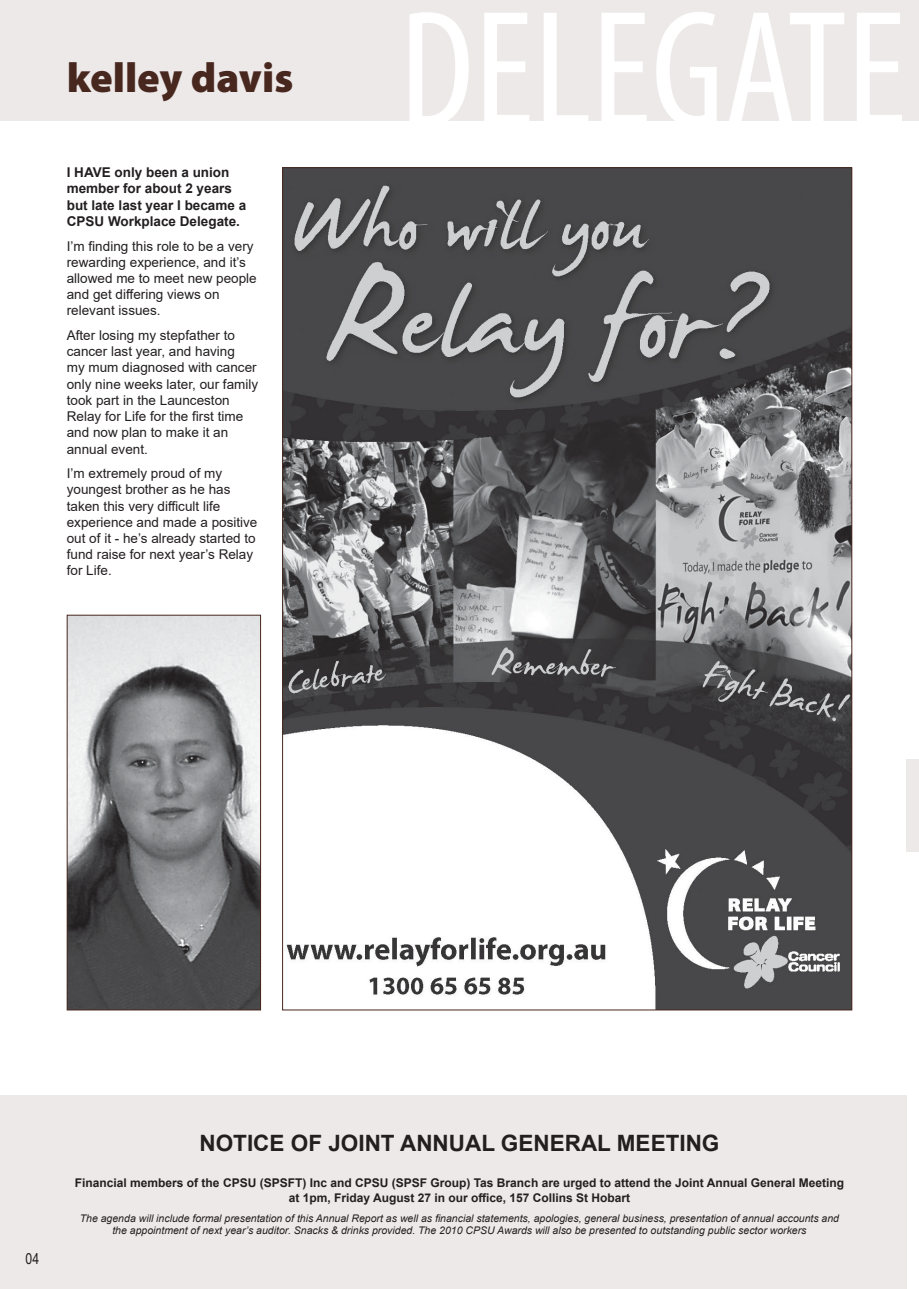
<style>
.page{position:relative;width:919px;height:1289px;background:#fff}
.page>*{position:absolute;margin:0;border:0;box-sizing:border-box;transform-origin:0 0}
.t1{font:condensed 168px "Myriad Pro";color:#fff}
.t2{font:900 42px "Myriad Pro";color:#47271e}
.t3{font:700 22.5px "Arial";color:#231f20}
.t4{font:15px "Arial Narrow";color:#231f20}
.t5{font:13.5px/16.2px "Arial";color:#231f20}
.t6{font:700 13.5px/16.2px "Arial";color:#231f20}
.t7{font:700 12px/14.4px "Arial";color:#231f20;text-align:center}
.t8{font:italic 10.5px/12.6px "Arial";color:#231f20;text-align:center}
</style>
<div class="page">
<div style="left:0;top:1095px;width:906px;height:193px;background:#ede9e8"></div>
<div style="left:906px;top:0;width:12px;height:120px;background:#ede9e8"></div>
<div style="left:0;top:0;width:906px;height:120px;background:#ede9e8"></div>
<img style="left:69px;top:617px;width:190px;height:391px">
<div style="left:67px;top:615px;width:194px;height:395px;border:1px solid #47271e"></div>
<img style="left:284px;top:169px;width:566px;height:839px">
<div style="left:906px;top:759px;width:12px;height:92px;background:#ede9e8"></div>
<p class="t2" style="left:67px;top:49px;width:228px">kelley davis</p>
<p class="t6" style="left:67px;top:164px;width:181px">I HAVE only been a union member for about 2 years but late last year I became a<br>CPSU Workplace Delegate.</p>
<p class="t5" style="left:67px;top:237px;width:191px">I’m finding this role to be a very rewarding experience, and it’s allowed me to meet new people and get differing views on relevant issues.</p>
<p class="t5" style="left:67px;top:327px;width:193px">After losing my stepfather to cancer last year, and having<br>my mum diagnosed with cancer only nine weeks later, our family took part in the Launceston<br>Relay for Life for the first time and now plan to make it an annual event.</p>
<p class="t5" style="left:67px;top:465px;width:192px">I’m extremely proud of my youngest brother as he has taken this very difficult life experience and made a positive out of it - he’s already started to fund raise for next year’s Relay for Life.</p>
<p class="t1" style="left:399px;top:-31px;width:508px">DELEGATE</p>
<p class="t4" style="left:26px;top:1247px;width:15px">04</p>
<p class="t3" style="left:199px;top:1127px;width:521px">NOTICE OF JOINT ANNUAL GENERAL MEETING</p>
<p class="t7" style="left:75px;top:1176px;width:770px">Financial members of the CPSU (SPSFT) Inc and CPSU (SPSF Group) Tas Branch are urged to attend the Joint Annual General Meeting at 1pm, Friday August 27 in our office, 157 Collins St Hobart</p>
<p class="t8" style="left:80px;top:1211px;width:760px">The agenda will include formal presentation of this Annual Report as well as financial statements, apologies, general business, presentation of annual accounts and the appointment of next year’s auditor. Snacks &amp; drinks provided. The 2010 CPSU Awards will also be presented to outstanding public sector workers</p>
</div>
